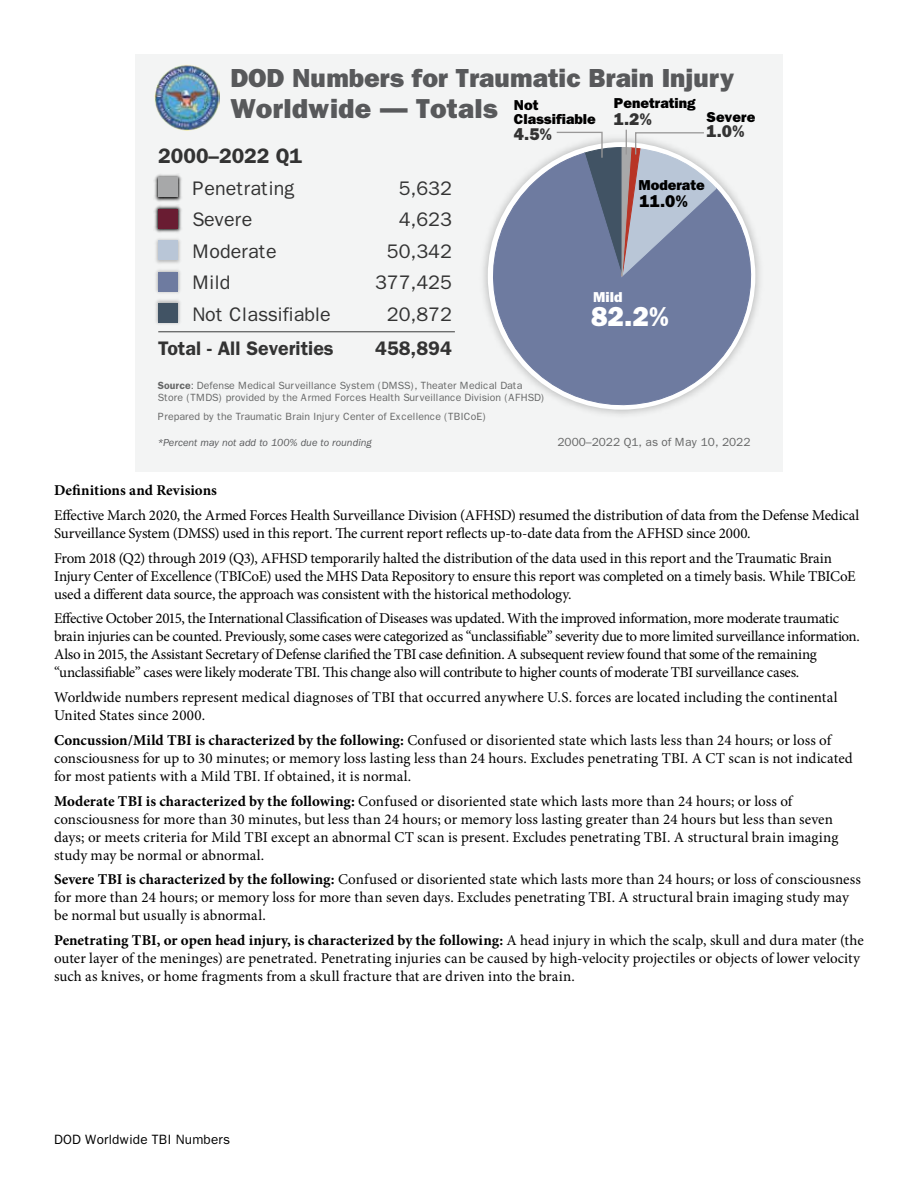
<style>
.page{position:relative;width:918px;height:1188px;background:#fff}
.page>*{position:absolute;margin:0;border:0;box-sizing:border-box;transform-origin:0 0}
.t1{font:800 27.6px "Franklin Gothic";letter-spacing:.01em;color:#58595b}
.t2{font:800 27.6px "Franklin Gothic";color:#fff}
.t3{font:800 26.25px "Franklin Gothic";color:#58595b}
.t4{font:600 21px "Franklin Gothic";color:#333}
.t5{font:19.65px "Franklin Gothic";color:#333}
.t6{font:600 19.65px "Franklin Gothic";color:#333}
.t7{font:800 17.1px "Franklin Gothic";color:#333}
.t8{font:800 17.1px "Franklin Gothic";color:#000}
.t9{font:15px/18px "Minion Pro";letter-spacing:-.005em;color:#000}
.t10{font:15px/18px "Minion Pro";letter-spacing:-.025em;color:#000}
.t11{font:700 15px "Minion Pro";color:#000}
.t12{font:800 14.4px/13px "Franklin Gothic";color:#000}
.t13{font:800 14.4px "Franklin Gothic";color:#fff}
.t14{font:13.5px "Franklin Gothic";letter-spacing:.01em;color:#000}
.t15{font:11.85px "Franklin Gothic";color:#666767}
.t16{font:10.5px/12.6px "Franklin Gothic";color:#666767}
.t17{font:italic 10.5px "ITC Franklin Gothic Std";color:#58595b}
.s1{font-weight:600}
.s2{font-weight:700}
</style>
<div class="page">
<div style="left:135px;top:54px;width:648px;height:417px;background:#f3f4f4"></div>
<hr style="left:158px;top:331px;width:297px;height:1px;background:#666767">
<img style="left:154px;top:174px;width:28px;height:28px">
<div style="left:159px;top:178px;width:19px;height:19px;background:#a7a8a9"></div>
<img style="left:154px;top:205px;width:28px;height:28px">
<div style="left:159px;top:209px;width:19px;height:20px;background:#691c32"></div>
<img style="left:156px;top:270px;width:24px;height:23px">
<div style="left:159px;top:272px;width:19px;height:19px;background:#6e7ba0"></div>
<img style="left:156px;top:239px;width:24px;height:24px">
<div style="left:159px;top:240px;width:19px;height:20px;background:#b9c6d7"></div>
<img style="left:156px;top:300px;width:24px;height:24px">
<div style="left:159px;top:303px;width:19px;height:20px;background:#415364"></div>
<svg style="left:483px;top:155px;width:277px;height:260px"></svg>
<svg style="left:555px;top:130px;width:162px;height:147px;background:#969db2"></svg>
<img style="left:154px;top:64px;width:66px;height:66px">
<h2 class="t3" style="left:230px;top:62px;width:505px">DOD Numbers for Traumatic Brain Injury</h2>
<h1 class="t1" style="left:230px;top:93px;width:269px">Worldwide — Totals</h1>
<p class="t12" style="left:614px;top:97px;width:83px">Penetrating</p>
<p class="t12" style="left:514px;top:99px;width:83px">Not<br>Classifiable</p>
<p class="t12" style="left:706px;top:111px;width:51px">Severe</p>
<p class="t7" style="left:614px;top:109px;width:40px">1.2%</p>
<p class="t7" style="left:514px;top:124px;width:40px">4.5%</p>
<p class="t7" style="left:706px;top:121px;width:40px">1.0%</p>
<h3 class="t4" style="left:158px;top:143px;width:145px">2000–2022 Q1</h3>
<h3 class="t5" style="left:192px;top:177px;width:105px">Penetrating</h3>
<h3 class="t5" style="left:399px;top:177px;width:55px">5,632</h3>
<h3 class="t5" style="left:192px;top:208px;width:62px">Severe</h3>
<h3 class="t5" style="left:399px;top:208px;width:55px">4,623</h3>
<h3 class="t5" style="left:192px;top:240px;width:86px">Moderate</h3>
<h3 class="t5" style="left:387px;top:240px;width:66px">50,342</h3>
<h3 class="t5" style="left:192px;top:271px;width:40px">Mild</h3>
<h3 class="t5" style="left:375px;top:271px;width:78px">377,425</h3>
<h3 class="t5" style="left:192px;top:303px;width:140px">Not Classifiable</h3>
<h3 class="t5" style="left:387px;top:303px;width:66px">20,872</h3>
<h3 class="t6" style="left:158px;top:336px;width:177px">Total - All Severities</h3>
<h3 class="t6" style="left:375px;top:336px;width:78px">458,894</h3>
<p class="t16" style="left:158px;top:379px;width:388px"><span class="s1">Source</span>: Defense Medical Surveillance System (DMSS), Theater Medical Data<br>Store (TMDS) provided by the Armed Forces Health Surveillance Division (AFHSD)</p>
<p class="t16" style="left:158px;top:410px;width:330px">Prepared by the Traumatic Brain Injury Center of Excellence (TBICoE)</p>
<p class="t12" style="left:638px;top:179px;width:68px">Moderate</p>
<p class="t8" style="left:640px;top:191px;width:50px">11.0%</p>
<p class="t13" style="left:593px;top:288px;width:31px">Mild</p>
<h1 class="t2" style="left:591px;top:300px;width:80px">82.2%</h1>
<p class="t15" style="left:558px;top:435px;width:194px">2000–2022 Q1, as of May 10, 2022</p>
<p class="t17" style="left:158px;top:437px;width:216px">*Percent may not add to 100% due to rounding</p>
<p class="t11" style="left:54px;top:480px;width:164px">Definitions and Revisions</p>
<p class="t9" style="left:54px;top:506px;width:807px">Effective March 2020, the Armed Forces Health Surveillance Division (AFHSD) resumed the distribution of data from the Defense Medical<br>Surveillance System (DMSS) used in this report. The current report reflects up-to-date data from the AFHSD since 2000.</p>
<p class="t9" style="left:54px;top:549px;width:803px">From 2018 (Q2) through 2019 (Q3), AFHSD temporarily halted the distribution of the data used in this report and the Traumatic Brain<br>Injury Center of Excellence (TBICoE) used the MHS Data Repository to ensure this report was completed on a timely basis. While TBICoE used a different data source, the approach was consistent with the historical methodology.</p>
<p class="t10" style="left:54px;top:610px;width:807px">Effective October 2015, the International Classification of Diseases was updated. With the improved information, more moderate traumatic brain injuries can be counted. Previously, some cases were categorized as “unclassifiable” severity due to more limited surveillance information.<br>Also in 2015, the Assistant Secretary of Defense clarified the TBI case definition. A subsequent review found that some of the remaining “unclassifiable” cases were likely moderate TBI. This change also will contribute to higher counts of moderate TBI surveillance cases.</p>
<p class="t9" style="left:54px;top:688px;width:785px">Worldwide numbers represent medical diagnoses of TBI that occurred anywhere U.S. forces are located including the continental<br>United States since 2000.</p>
<p class="t9" style="left:54px;top:731px;width:800px"><span class="s2">Concussion/Mild TBI is characterized by the following:</span> Confused or disoriented state which lasts less than 24 hours; or loss of consciousness for up to 30 minutes; or memory loss lasting less than 24 hours. Excludes penetrating TBI. A CT scan is not indicated for most patients with a Mild TBI. If obtained, it is normal.</p>
<p class="t9" style="left:54px;top:792px;width:786px"><span class="s2">Moderate TBI is characterized by the following:</span> Confused or disoriented state which lasts more than 24 hours; or loss of consciousness for more than 30 minutes, but less than 24 hours; or memory loss lasting greater than 24 hours but less than seven days; or meets criteria for Mild TBI except an abnormal CT scan is present. Excludes penetrating TBI. A structural brain imaging study may be normal or abnormal.</p>
<p class="t9" style="left:54px;top:871px;width:808px"><span class="s2">Severe TBI is characterized by the following:</span> Confused or disoriented state which lasts more than 24 hours; or loss of consciousness for more than 24 hours; or memory loss for more than seven days. Excludes penetrating TBI. A structural brain imaging study may be normal but usually is abnormal.</p>
<p class="t9" style="left:54px;top:931px;width:811px"><span class="s2">Penetrating TBI, or open head injury, is characterized by the following:</span> A head injury in which the scalp, skull and dura mater (the outer layer of the meninges) are penetrated. Penetrating injuries can be caused by high-velocity projectiles or objects of lower velocity such as knives, or home fragments from a skull fracture that are driven into the brain.</p>
<p class="t14" style="left:54px;top:1132px;width:177px">DOD Worldwide TBI Numbers</p>
</div>
